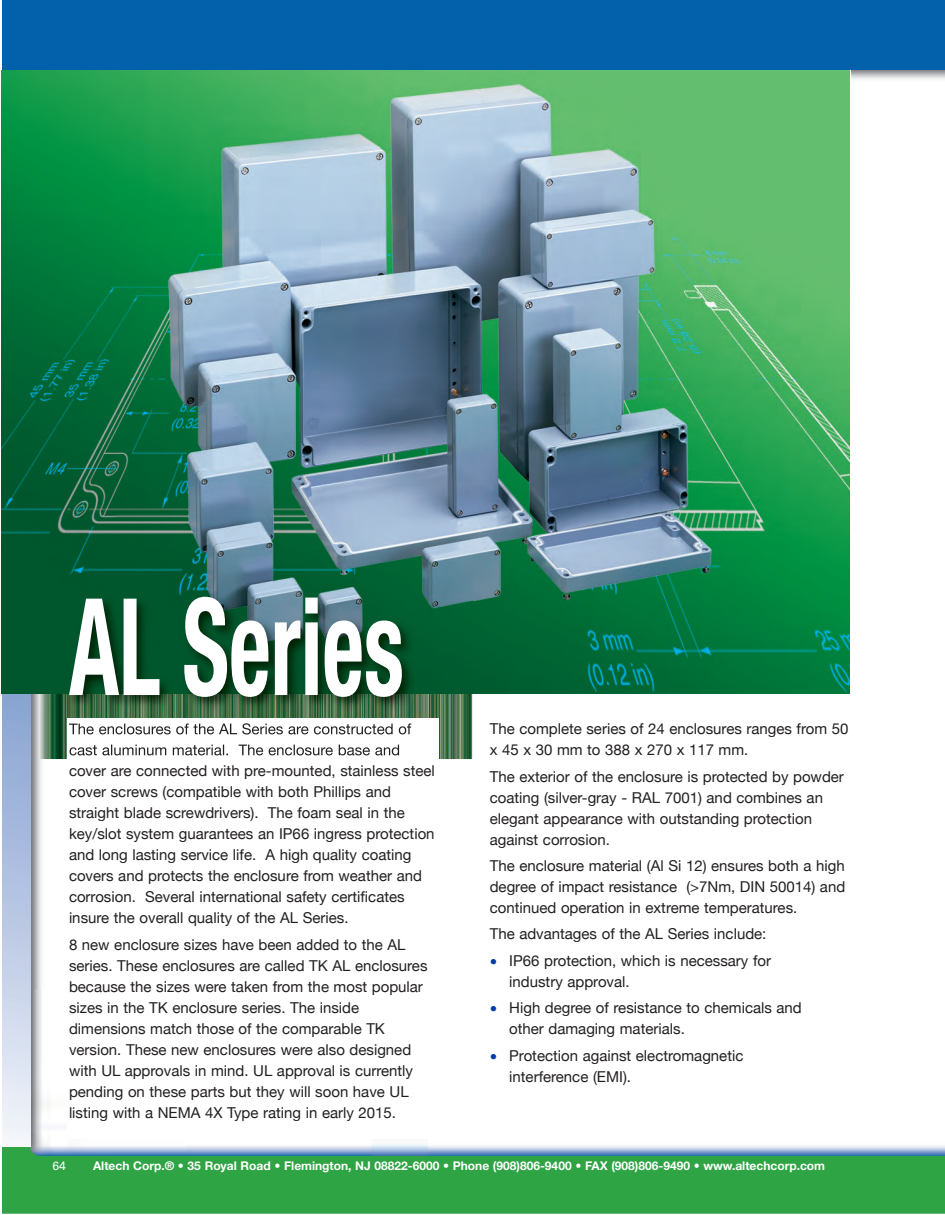
<style>
.page{position:relative;width:945px;height:1215px;background:#fff}
.page>*{position:absolute;margin:0;border:0;box-sizing:border-box;transform-origin:0 0}
.t1{font:700 condensed 135px "Helvetica Neue";color:#fff;scale:.67 1}
.t2{font:15px/21px "Helvetica Neue";color:#231f20}
.t3{font:700 12px "Helvetica Neue";color:#fff}
.t4{font:12px "Univers";color:#fff}
.s1{font-weight:700;font-stretch:condensed;color:#003ca4}
</style>
<div class="page">
<img style="left:30px;top:694px;width:443px;height:452px">
<div style="left:3px;top:0;width:942px;height:79px;background:#0261aa"></div>
<svg style="left:3px;top:1146px;width:942px;height:67px;background:#3da559"></svg>
<svg style="left:3px;top:694px;width:27px;height:452px;background:#bbcae5"></svg>
<img style="left:1px;top:70px;width:849px;height:624px">
<div style="left:68px;top:718px;width:371px;height:421px;background:#fff"></div>
<img style="left:40px;top:573px;width:432px;height:186px">
<img style="left:68px;top:718px;width:371px;height:41px">
<img style="left:69px;top:724px;width:64px;height:10px">
<img style="left:70px;top:745px;width:27px;height:10px">
<h1 class="t1" style="left:69px;top:599px;width:501px">AL Series</h1>
<p class="t2" style="left:69px;top:760px;width:367px">cover are connected with pre-mounted, stainless steel cover screws (compatible with both Phillips and straight blade screwdrivers). The foam seal in the key/slot system guarantees an IP66 ingress protection and long lasting service life. A high quality coating covers and protects the enclosure from weather and corrosion. Several international safety certificates insure the overall quality of the AL Series.</p>
<p class="t2" style="left:69px;top:934px;width:360px">8 new enclosure sizes have been added to the AL series. These enclosures are called TK AL enclosures because the sizes were taken from the most popular sizes in the TK enclosure series. The inside dimensions match those of the comparable TK version. These new enclosures were also designed with UL approvals in mind. UL approval is currently pending on these parts but they will soon have UL listing with a NEMA 4X Type rating in early 2015.</p>
<p class="t2" style="left:490px;top:718px;width:360px">The complete series of 24 enclosures ranges from 50 x 45 x 30 mm to 388 x 270 x 117 mm.</p>
<p class="t2" style="left:490px;top:766px;width:356px">The exterior of the enclosure is protected by powder coating (silver-gray - RAL 7001) and combines an elegant appearance with outstanding protection against corrosion.</p>
<p class="t2" style="left:490px;top:855px;width:357px;text-align:justify">The enclosure material (Al Si 12) ensures both a high degree of impact resistance (&gt;7Nm, DIN 50014) and continued operation in extreme temperatures.</p>
<p class="t2" style="left:490px;top:923px;width:278px">The advantages of the AL Series include:</p>
<p class="t2" style="left:509px;top:950px;width:263px;text-indent:-20px"><span class="s1">•</span> IP66 protection, which is necessary for industry approval.</p>
<p class="t2" style="left:509px;top:997px;width:294px;text-indent:-20px"><span class="s1">•</span> High degree of resistance to chemicals and other damaging materials.</p>
<p class="t2" style="left:509px;top:1045px;width:236px;text-indent:-20px"><span class="s1">•</span> Protection against electromagnetic interference (EMI).</p>
<p class="t4" style="left:53px;top:1161px;width:15px">64</p>
<p class="t3" style="left:93px;top:1161px;width:734px">Altech Corp.® • 35 Royal Road • Flemington, NJ 08822-6000 • Phone (908)806-9400 • FAX (908)806-9490 • www.altechcorp.com</p>
</div>
